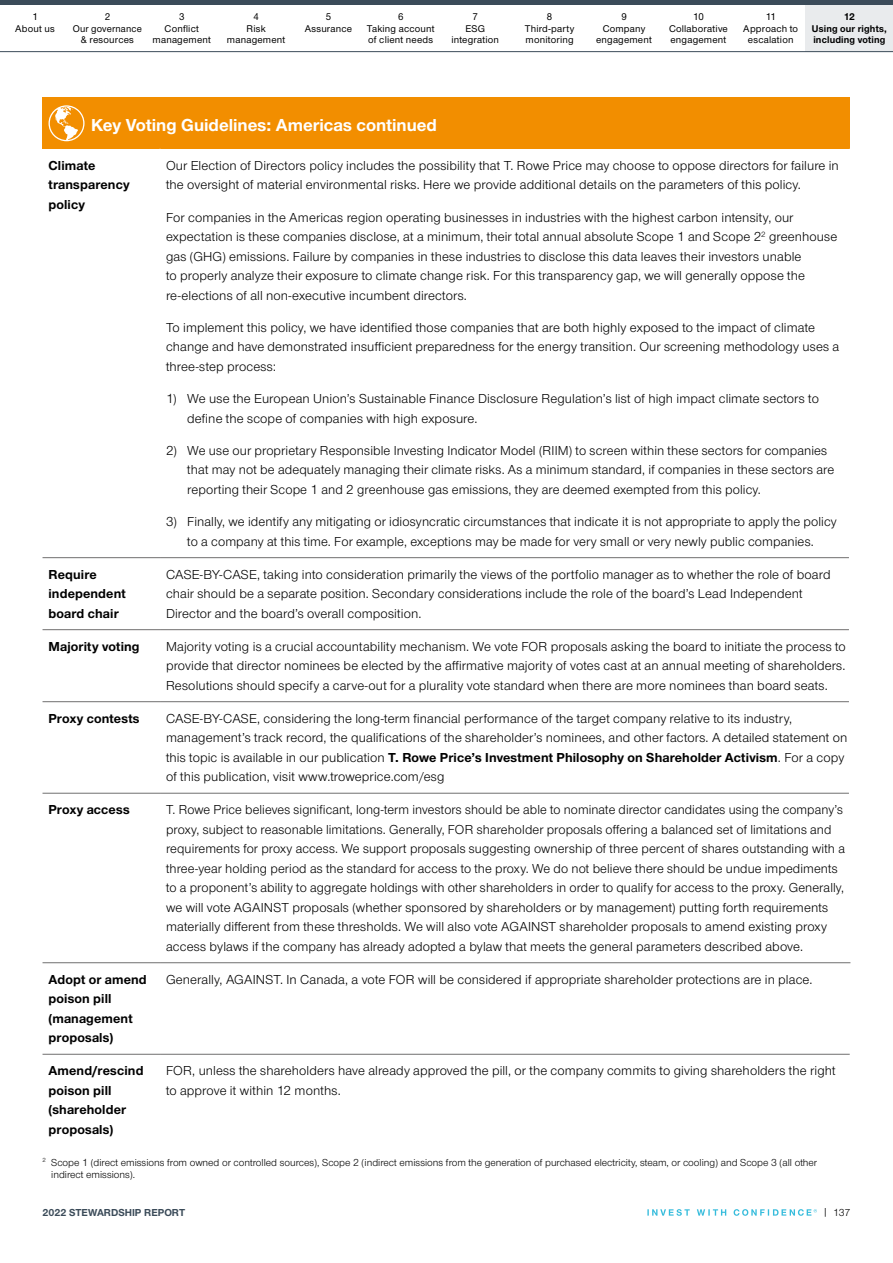
<style>
.page{position:relative;width:893px;height:1263px;background:#fff}
.page>*{position:absolute;margin:0;border:0;box-sizing:border-box;transform-origin:0 0}
.Table_Body_Left_Alig{font:700 18px "Nimbus Sans Novus";color:#fff}
.Table_Body_Left_Alig-2{font:13.5px/19.5px "Nimbus Sans Novus";letter-spacing:.01em;color:#000}
.Table_Header_Left_Al{font:700 13.5px/19.5px "Nimbus Sans Novus";letter-spacing:.01em;color:#000}
.Table_Body_Left_Alig-3{font:700 13.5px/19.5px "Nimbus Sans Novus";letter-spacing:.01em;color:#000}
.Footnotes{font:10.5px/12px "Nimbus Sans Novus";color:#000}
.t1{font:700 10.5px "Nimbus Sans Novus";color:#3b4b59}
.t2{font:500 10.2px/11.6px "Nimbus Sans Novus";letter-spacing:.02em;color:#000;text-align:center}
.t3{font:700 10.2px/11.6px "Nimbus Sans Novus";letter-spacing:.02em;color:#000;text-align:center}
.s1{font-weight:700}
</style>
<div class="page">
<svg style="left:647px;top:1209px;width:170px;height:7px"></svg>
<div style="left:806px;top:4px;width:87px;height:48px;background:#e9ebed"></div>
<hr style="left:0;top:51px;width:893px;height:1px;background:#3b4b59">
<hr style="left:0;top:0;width:893px;height:4px;background:#3b4b59">
<div style="left:43px;top:98px;width:807px;height:51px;background:#f28e00"></div>
<hr style="left:43px;top:557px;width:117px;height:1px;background:#706f6f">
<hr style="left:160px;top:557px;width:689px;height:1px;background:#706f6f">
<hr style="left:43px;top:701px;width:117px;height:1px;background:#706f6f">
<hr style="left:160px;top:701px;width:689px;height:1px;background:#706f6f">
<hr style="left:43px;top:793px;width:117px;height:1px;background:#706f6f">
<hr style="left:160px;top:793px;width:689px;height:1px;background:#706f6f">
<hr style="left:43px;top:629px;width:117px;height:1px;background:#706f6f">
<hr style="left:160px;top:629px;width:689px;height:1px;background:#706f6f">
<hr style="left:43px;top:962px;width:117px;height:1px;background:#706f6f">
<hr style="left:160px;top:962px;width:690px;height:1px;background:#706f6f">
<hr style="left:43px;top:1054px;width:117px;height:1px;background:#706f6f">
<hr style="left:160px;top:1054px;width:690px;height:1px;background:#706f6f">
<svg style="left:49px;top:105px;width:36px;height:36px"></svg>
<p class="t2" style="left:15px;top:10px;width:41px">1<br>About us</p>
<p class="t2" style="left:73px;top:10px;width:71px">2<br>Our governance &amp; resources</p>
<p class="t2" style="left:153px;top:10px;width:60px">3<br>Conflict management</p>
<p class="t2" style="left:227px;top:10px;width:60px">4<br>Risk management</p>
<p class="t2" style="left:305px;top:10px;width:49px">5<br>Assurance</p>
<p class="t2" style="left:367px;top:10px;width:69px">6<br>Taking account of client needs</p>
<p class="t2" style="left:451px;top:10px;width:49px">7<br>ESG integration</p>
<p class="t2" style="left:525px;top:10px;width:51px">8<br>Third-party monitoring</p>
<p class="t2" style="left:596px;top:10px;width:57px">9<br>Company engagement</p>
<p class="t2" style="left:669px;top:10px;width:60px">10<br>Collaborative engagement</p>
<p class="t2" style="left:743px;top:10px;width:56px">11<br>Approach to escalation</p>
<p class="t3" style="left:812px;top:10px;width:77px">12<br>Using our rights, including voting</p>
<p class="Table_Body_Left_Alig" style="left:91px;top:113px;width:347px">Key Voting Guidelines: Americas continued</p>
<p class="Table_Header_Left_Al" style="left:49px;top:155px;width:83px">Climate transparency policy</p>
<p class="Table_Body_Left_Alig-2" style="left:166px;top:155px;width:674px">Our Election of Directors policy includes the possibility that T. Rowe Price may choose to oppose directors for failure in the oversight of material environmental risks. Here we provide additional details on the parameters of this policy.</p>
<p class="Table_Body_Left_Alig-2" style="left:166px;top:207px;width:673px">For companies in the Americas region operating businesses in industries with the highest carbon intensity, our expectation is these companies disclose, at a minimum, their total annual absolute Scope 1 and Scope 2<sup>2</sup> greenhouse gas (GHG) emissions. Failure by companies in these industries to disclose this data leaves their investors unable<br>to properly analyze their exposure to climate change risk. For this transparency gap, we will generally oppose the re‑elections of all non-executive incumbent directors.</p>
<p class="Table_Body_Left_Alig-2" style="left:166px;top:317px;width:675px">To implement this policy, we have identified those companies that are both highly exposed to the impact of climate change and have demonstrated insufficient preparedness for the energy transition. Our screening methodology uses a three-step process:</p>
<p class="Table_Body_Left_Alig-2" style="left:187px;top:388px;width:633px;text-indent:-21px">1) We use the European Union’s Sustainable Finance Disclosure Regulation’s list of high impact climate sectors to define the scope of companies with high exposure.</p>
<p class="Table_Body_Left_Alig-2" style="left:187px;top:440px;width:648px;text-indent:-21px">2) We use our proprietary Responsible Investing Indicator Model (RIIM) to screen within these sectors for companies that may not be adequately managing their climate risks. As a minimum standard, if companies in these sectors are reporting their Scope 1 and 2 greenhouse gas emissions, they are deemed exempted from this policy.</p>
<p class="Table_Body_Left_Alig-2" style="left:166px;top:511px;width:672px;text-align:center">3) Finally, we identify any mitigating or idiosyncratic circumstances that indicate it is not appropriate to apply the policy to a company at this time. For example, exceptions may be made for very small or very newly public companies.</p>
<p class="Table_Body_Left_Alig-3" style="left:49px;top:564px;width:79px">Require independent board chair</p>
<p class="Table_Body_Left_Alig-2" style="left:166px;top:564px;width:666px">CASE-BY-CASE, taking into consideration primarily the views of the portfolio manager as to whether the role of board chair should be a separate position. Secondary considerations include the role of the board’s Lead Independent<br>Director and the board’s overall composition.</p>
<p class="Table_Header_Left_Al" style="left:49px;top:636px;width:93px">Majority voting</p>
<p class="Table_Body_Left_Alig-2" style="left:166px;top:636px;width:681px;text-align:justify">Majority voting is a crucial accountability mechanism. We vote FOR proposals asking the board to initiate the process to provide that director nominees be elected by the affirmative majority of votes cast at an annual meeting of shareholders.<br>Resolutions should specify a carve-out for a plurality vote standard when there are more nominees than board seats.</p>
<p class="Table_Header_Left_Al" style="left:49px;top:708px;width:93px">Proxy contests</p>
<p class="Table_Body_Left_Alig-2" style="left:166px;top:708px;width:683px">CASE-BY-CASE, considering the long-term financial performance of the target company relative to its industry, management’s track record, the qualifications of the shareholder’s nominees, and other factors. A detailed statement on this topic is available in our publication <span class="s1">T. Rowe Price’s Investment Philosophy on Shareholder Activism</span>. For a copy of this publication, visit www.troweprice.com/esg</p>
<p class="Table_Header_Left_Al" style="left:49px;top:799px;width:83px">Proxy access</p>
<p class="Table_Body_Left_Alig-2" style="left:166px;top:799px;width:680px">T. Rowe Price believes significant, long-term investors should be able to nominate director candidates using the company’s proxy, subject to reasonable limitations. Generally, FOR shareholder proposals offering a balanced set of limitations and requirements for proxy access. We support proposals suggesting ownership of three percent of shares outstanding with a three-year holding period as the standard for access to the proxy. We do not believe there should be undue impediments to a proponent’s ability to aggregate holdings with other shareholders in order to qualify for access to the proxy. Generally, we will vote AGAINST proposals (whether sponsored by shareholders or by management) putting forth requirements materially different from these thresholds. We will also vote AGAINST shareholder proposals to amend existing proxy access bylaws if the company has already adopted a bylaw that meets the general parameters described above.</p>
<p class="Table_Body_Left_Alig-3" style="left:49px;top:969px;width:100px">Adopt or amend poison pill (management proposals)</p>
<p class="Table_Body_Left_Alig-2" style="left:166px;top:969px;width:648px">Generally, AGAINST. In Canada, a vote FOR will be considered if appropriate shareholder protections are in place.</p>
<p class="Table_Header_Left_Al" style="left:49px;top:1060px;width:96px">Amend/rescind poison pill (shareholder proposals)</p>
<p class="Table_Body_Left_Alig-2" style="left:166px;top:1060px;width:671px">FOR, unless the shareholders have already approved the pill, or the company commits to giving shareholders the right to approve it within 12 months.</p>
<p class="Footnotes" style="left:51px;top:1156px;width:767px;text-indent:-9px"><sup>2</sup> Scope 1 (direct emissions from owned or controlled sources), Scope 2 (indirect emissions from the generation of purchased electricity, steam, or cooling) and Scope 3 (all other indirect emissions).</p>
<p class="t1" style="left:43px;top:1205px;width:144px">2022 STEWARDSHIP REPORT</p>
<p class="Footnotes" style="left:823px;top:1206px;width:29px">| 137</p>
</div>
